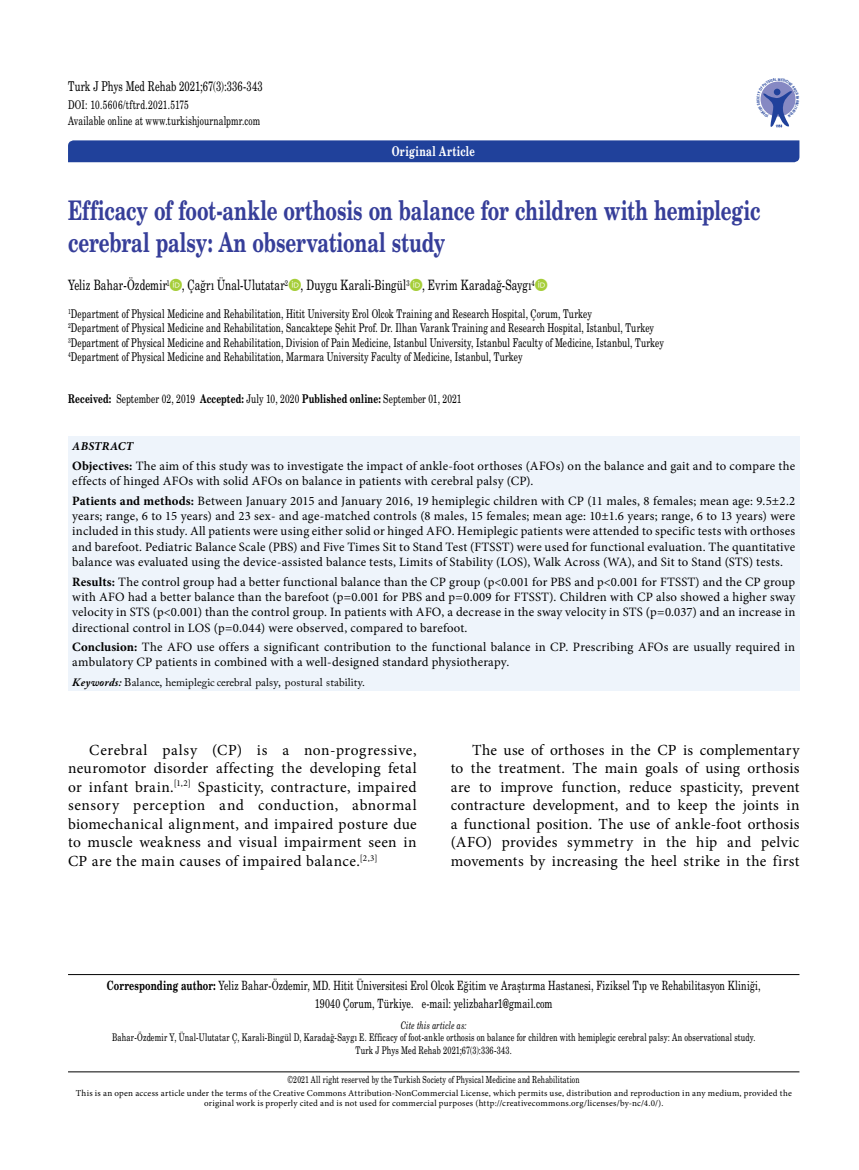
<style>
.page{position:relative;width:859px;height:1170px;background:#fff}
.page>*{position:absolute;margin:0;border:0;box-sizing:border-box;transform-origin:0 0}
.t1{font:27px/32.4px "Madison Bold Tr";letter-spacing:-.005em;color:#363e99}
.t2{font:15.45px/18.6px "Minion Pro";letter-spacing:.02em;color:#000;text-align:justify}
.t3{font:14.25px "Madison Tr";letter-spacing:.01em;color:#000}
.t4{font:13.5px "Madison Tr";letter-spacing:.005em;color:#000}
.t5{font:13.5px "Madison Bold Tr";letter-spacing:.03em;color:#fff}
.t6{font:12.75px/15.3px "Minion Pro";letter-spacing:.015em;color:#000}
.t7{font:12.75px/17.4px "Madison Tr";letter-spacing:.01em;color:#000;text-align:center}
.t8{font:12px/14.4px "Madison Tr";letter-spacing:.01em;color:#000}
.t9{font:italic 700 12px "Minion Pro";letter-spacing:.015em;color:#000}
.t10{font:11.25px "Adobe Caslon Pro";letter-spacing:.01em;color:#000}
.t11{font:10.5px/12.6px "Madison Tr";letter-spacing:.015em;color:#000;text-align:center}
.t12{font:10.5px "Madison Italic Tr";letter-spacing:.015em;color:#000}
.t13{font:9.75px "Madison Tr";letter-spacing:.02em;color:#000}
.t14{font:9px/10.8px "Minion Pro";letter-spacing:.02em;color:#000;text-align:center}
.t15{font:3.6px "Helvetica Cond Bold Tr";color:#20419b}
.s1{font-family:"Madison Bold Tr"}
.s2{font-weight:700}
.s3{font-weight:700;font-style:italic}
</style>
<div class="page">
<div style="left:68px;top:140px;width:731px;height:22px;background:#20419b"></div>
<div style="left:68px;top:437px;width:731px;height:254px;background:#eef4fb"></div>
<hr style="left:68px;top:974px;width:731px;height:1px;background:#000">
<hr style="left:68px;top:1071px;width:731px;height:1px;background:#000">
<svg style="left:760px;top:81px;width:36px;height:47px"></svg>
<p class="t4" style="left:68px;top:78px;width:196px">Turk J Phys Med Rehab 2021;67(3):336-343</p>
<p class="t8" style="left:68px;top:97px;width:194px;line-height:15.6px">DOI: 10.5606/tftrd.2021.5175<br>Available online at www.turkishjournalpmr.com</p>
<p class="t5" style="left:392px;top:143px;width:85px">Original Article</p>
<p class="t15" style="left:756px;top:100px;width:4px;rotate:-90deg">C</p>
<h1 class="t1" style="left:68px;top:193px;width:694px">Efficacy of foot-ankle orthosis on balance for children with hemiplegic cerebral palsy: An observational study</h1>
<p class="t3" style="left:68px;top:276px;width:468px">Yeliz Bahar-Özdemir<sup>1</sup> , Çağrı Ünal-Ulutatar<sup>2</sup> , Duygu Karali-Bingül<sup>3</sup> , Evrim Karadağ-Saygı<sup>4</sup></p>
<p class="t8" style="left:68px;top:306px;width:597px"><sup>1</sup>Department of Physical Medicine and Rehabilitation, Hitit University Erol Olcok Training and Research Hospital, Çorum, Turkey<br><sup>2</sup>Department of Physical Medicine and Rehabilitation, Sancaktepe Şehit Prof. Dr. Ilhan Varank Training and Research Hospital, Istanbul, Turkey <sup>3</sup>Department of Physical Medicine and Rehabilitation, Division of Pain Medicine, Istanbul University, Istanbul Faculty of Medicine, Istanbul, Turkey <sup>4</sup>Department of Physical Medicine and Rehabilitation, Marmara University Faculty of Medicine, Istanbul, Turkey</p>
<p class="t8" style="left:68px;top:391px;width:395px"><span class="s1">Received:</span> September 02, 2019 <span class="s1">Accepted:</span> July 10, 2020 <span class="s1">Published online:</span> September 01, 2021</p>
<p class="t9" style="left:72px;top:438px;width:62px">ABSTRACT</p>
<p class="t6" style="left:72px;top:458px;width:724px"><span class="s2">Objectives:</span> The aim of this study was to investigate the impact of ankle-foot orthoses (AFOs) on the balance and gait and to compare the effects of hinged AFOs with solid AFOs on balance in patients with cerebral palsy (CP).</p>
<p class="t6" style="left:72px;top:493px;width:724px;text-align:justify"><span class="s2">Patients and methods:</span> Between January 2015 and January 2016, 19 hemiplegic children with CP (11 males, 8 females; mean age: 9.5±2.2 years; range, 6 to 15 years) and 23 sex- and age-matched controls (8 males, 15 females; mean age: 10±1.6 years; range, 6 to 13 years) were included in this study. All patients were using either solid or hinged AFO. Hemiplegic patients were attended to specific tests with orthoses and barefoot. Pediatric Balance Scale (PBS) and Five Times Sit to Stand Test (FTSST) were used for functional evaluation. The quantitative balance was evaluated using the device-assisted balance tests, Limits of Stability (LOS), Walk Across (WA), and Sit to Stand (STS) tests.</p>
<p class="t6" style="left:72px;top:574px;width:724px;text-align:justify"><span class="s2">Results:</span> The control group had a better functional balance than the CP group (p&lt;0.001 for PBS and p&lt;0.001 for FTSST) and the CP group with AFO had a better balance than the barefoot (p=0.001 for PBS and p=0.009 for FTSST). Children with CP also showed a higher sway velocity in STS (p&lt;0.001) than the control group. In patients with AFO, a decrease in the sway velocity in STS (p=0.037) and an increase in directional control in LOS (p=0.044) were observed, compared to barefoot.</p>
<p class="t6" style="left:72px;top:639px;width:724px"><span class="s2">Conclusion:</span> The AFO use offers a significant contribution to the functional balance in CP. Prescribing AFOs are usually required in ambulatory CP patients in combined with a well-designed standard physiotherapy.</p>
<p class="t10" style="left:72px;top:676px;width:294px"><span class="s3">Keywords:</span> Balance, hemiplegic cerebral palsy, postural stability.</p>
<p class="t2" style="left:68px;top:740px;width:350px;text-indent:21px">Cerebral palsy (CP) is a non-progressive, neuromotor disorder affecting the developing fetal or infant brain.<sup>[1,2]</sup> Spasticity, contracture, impaired sensory perception and conduction, abnormal biomechanical alignment, and impaired posture due to muscle weakness and visual impairment seen in CP are the main causes of impaired balance.<sup>[2,3]</sup></p>
<p class="t2" style="left:451px;top:740px;width:350px;text-indent:21px">The use of orthoses in the CP is complementary to the treatment. The main goals of using orthosis are to improve function, reduce spasticity, prevent contracture development, and to keep the joints in a functional position. The use of ankle-foot orthosis (AFO) provides symmetry in the hip and pelvic movements by increasing the heel strike in the first</p>
<p class="t7" style="left:107px;top:976px;width:655px"><span class="s1">Corresponding author:</span> Yeliz Bahar-Özdemir, MD. Hitit Üniversitesi Erol Olcok Eğitim ve Araştırma Hastanesi, Fiziksel Tıp ve Rehabilitasyon Kliniği,<br>19040 Çorum, Türkiye. e-mail: yelizbahar1@gmail.com</p>
<p class="t12" style="left:401px;top:1018px;width:67px">Cite this article as:</p>
<p class="t11" style="left:112px;top:1030px;width:645px">Bahar-Özdemir Y, Ünal-Ulutatar Ç, Karali-Bingül D, Karadağ-Saygı E. Efficacy of foot-ankle orthosis on balance for children with hemiplegic cerebral palsy: An observational study.<br>Turk J Phys Med Rehab 2021;67(3):336-343.</p>
<p class="t14" style="left:76px;top:1087px;width:717px">This is an open access article under the terms of the Creative Commons Attribution-NonCommercial License, which permits use, distribution and reproduction in any medium, provided the original work is properly cited and is not used for commercial purposes (http://creativecommons.org/licenses/by-nc/4.0/).</p>
<p class="t13" style="left:288px;top:1073px;width:293px">©2021 All right reserved by the Turkish Society of Physical Medicine and Rehabilitation</p>
</div>
